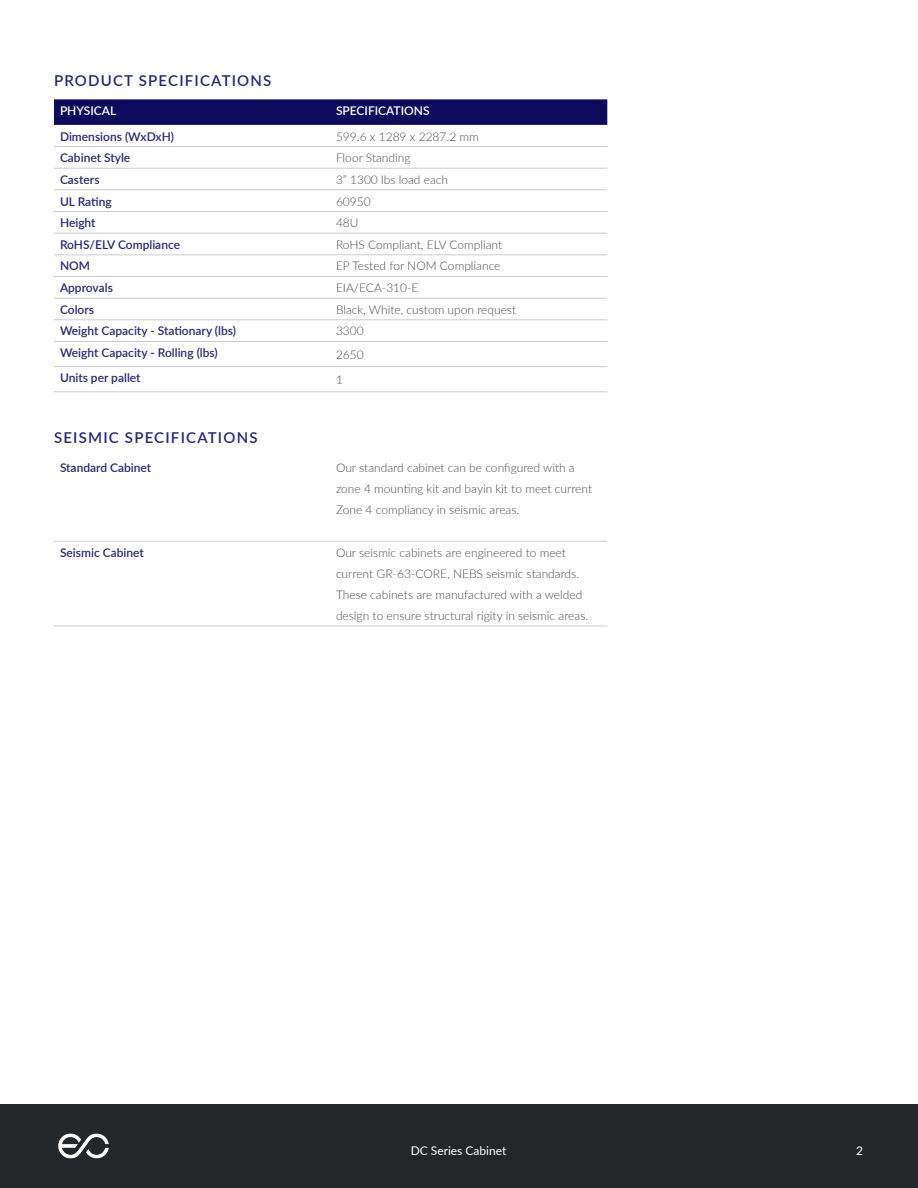
<style>
.page{position:relative;width:918px;height:1188px;background:#fff}
.page>*{position:absolute;margin:0;border:0;box-sizing:border-box;transform-origin:0 0}
.t1{font:600 15px "Lato";letter-spacing:.08em;color:#2a267b}
.t2{font:300 12px/21px "Lato";color:#4b4b4b}
.t3{font:600 12px "Lato";color:#2a267b}
.t4{font:600 12px "Lato";color:#fff}
.t5{font:12px "Lato";color:#fff}
</style>
<div class="page">
<div style="left:0;top:1104px;width:918px;height:84px;background:#23272a"></div>
<img style="left:58px;top:1133px;width:51px;height:26px">
<svg style="left:54px;top:99px;width:553px;height:26px;background:#120f62"></svg>
<hr style="left:54px;top:146px;width:276px;height:1px;background:#ccc">
<hr style="left:330px;top:146px;width:277px;height:1px;background:#ccc">
<hr style="left:54px;top:168px;width:276px;height:1px;background:#ccc">
<hr style="left:330px;top:168px;width:277px;height:1px;background:#ccc">
<hr style="left:54px;top:189px;width:276px;height:1px;background:#ccc">
<hr style="left:330px;top:189px;width:277px;height:1px;background:#ccc">
<hr style="left:54px;top:211px;width:276px;height:1px;background:#ccc">
<hr style="left:330px;top:211px;width:277px;height:1px;background:#ccc">
<hr style="left:54px;top:233px;width:276px;height:1px;background:#ccc">
<hr style="left:330px;top:233px;width:277px;height:1px;background:#ccc">
<hr style="left:54px;top:254px;width:276px;height:1px;background:#ccc">
<hr style="left:330px;top:254px;width:277px;height:1px;background:#ccc">
<hr style="left:54px;top:276px;width:276px;height:1px;background:#ccc">
<hr style="left:330px;top:276px;width:277px;height:1px;background:#ccc">
<hr style="left:54px;top:298px;width:276px;height:1px;background:#ccc">
<hr style="left:330px;top:298px;width:277px;height:1px;background:#ccc">
<hr style="left:54px;top:319px;width:276px;height:1px;background:#ccc">
<hr style="left:330px;top:319px;width:277px;height:1px;background:#ccc">
<hr style="left:54px;top:341px;width:276px;height:1px;background:#ccc">
<hr style="left:330px;top:341px;width:277px;height:1px;background:#ccc">
<hr style="left:54px;top:366px;width:276px;height:1px;background:#ccc">
<hr style="left:330px;top:366px;width:277px;height:1px;background:#ccc">
<hr style="left:54px;top:391px;width:276px;height:1px;background:#ccc">
<hr style="left:330px;top:391px;width:277px;height:1px;background:#ccc">
<hr style="left:54px;top:541px;width:276px;height:1px;background:#ccc">
<hr style="left:330px;top:541px;width:277px;height:1px;background:#ccc">
<hr style="left:54px;top:626px;width:276px;height:1px;background:#ccc">
<hr style="left:330px;top:626px;width:277px;height:1px;background:#ccc">
<p class="t1" style="left:54px;top:70px;width:219px">PRODUCT SPECIFICATIONS</p>
<p class="t4" style="left:60px;top:102px;width:58px">PHYSICAL</p>
<p class="t4" style="left:336px;top:102px;width:95px">SPECIFICATIONS</p>
<p class="t3" style="left:60px;top:127px;width:116px">Dimensions (WxDxH)</p>
<p class="t2" style="left:336px;top:125px;width:144px">599.6 x 1289 x 2287.2 mm</p>
<p class="t3" style="left:60px;top:149px;width:72px">Cabinet Style</p>
<p class="t2" style="left:336px;top:147px;width:76px">Floor Standing</p>
<p class="t3" style="left:60px;top:171px;width:41px">Casters</p>
<p class="t2" style="left:336px;top:169px;width:114px">3” 1300 lbs load each</p>
<p class="t3" style="left:60px;top:192px;width:53px">UL Rating</p>
<p class="t2" style="left:336px;top:190px;width:36px">60950</p>
<p class="t3" style="left:60px;top:214px;width:37px">Height</p>
<p class="t2" style="left:336px;top:212px;width:24px">48U</p>
<p class="t3" style="left:60px;top:236px;width:122px">RoHS/ELV Compliance</p>
<p class="t2" style="left:336px;top:234px;width:168px">RoHS Compliant, ELV Compliant</p>
<p class="t3" style="left:60px;top:257px;width:32px">NOM</p>
<p class="t2" style="left:336px;top:255px;width:166px">EP Tested for NOM Compliance</p>
<p class="t3" style="left:60px;top:279px;width:54px">Approvals</p>
<p class="t2" style="left:336px;top:277px;width:84px">EIA/ECA-310-E</p>
<p class="t3" style="left:60px;top:301px;width:36px">Colors</p>
<p class="t2" style="left:336px;top:299px;width:182px">Black, White, custom upon request</p>
<p class="t3" style="left:60px;top:322px;width:178px">Weight Capacity - Stationary (lbs)</p>
<p class="t2" style="left:336px;top:320px;width:29px">3300</p>
<p class="t3" style="left:60px;top:344px;width:159px">Weight Capacity - Rolling (lbs)</p>
<p class="t2" style="left:336px;top:344px;width:29px">2650</p>
<p class="t3" style="left:60px;top:369px;width:82px">Units per pallet</p>
<p class="t2" style="left:336px;top:369px;width:8px">1</p>
<p class="t1" style="left:54px;top:427px;width:205px">SEISMIC SPECIFICATIONS</p>
<p class="t3" style="left:60px;top:459px;width:93px">Standard Cabinet</p>
<p class="t2" style="left:336px;top:457px;width:258px">Our standard cabinet can be configured with a zone 4 mounting kit and bayin kit to meet current<br>Zone 4 compliancy in seismic areas.</p>
<p class="t3" style="left:60px;top:544px;width:85px">Seismic Cabinet</p>
<p class="t2" style="left:336px;top:542px;width:254px">Our seismic cabinets are engineered to meet current GR-63-CORE, NEBS seismic standards.<br>These cabinets are manufactured with a welded design to ensure structural rigity in seismic areas.</p>
<p class="t5" style="left:411px;top:1142px;width:97px">DC Series Cabinet</p>
<p class="t5" style="left:856px;top:1142px;width:8px">2</p>
</div>
